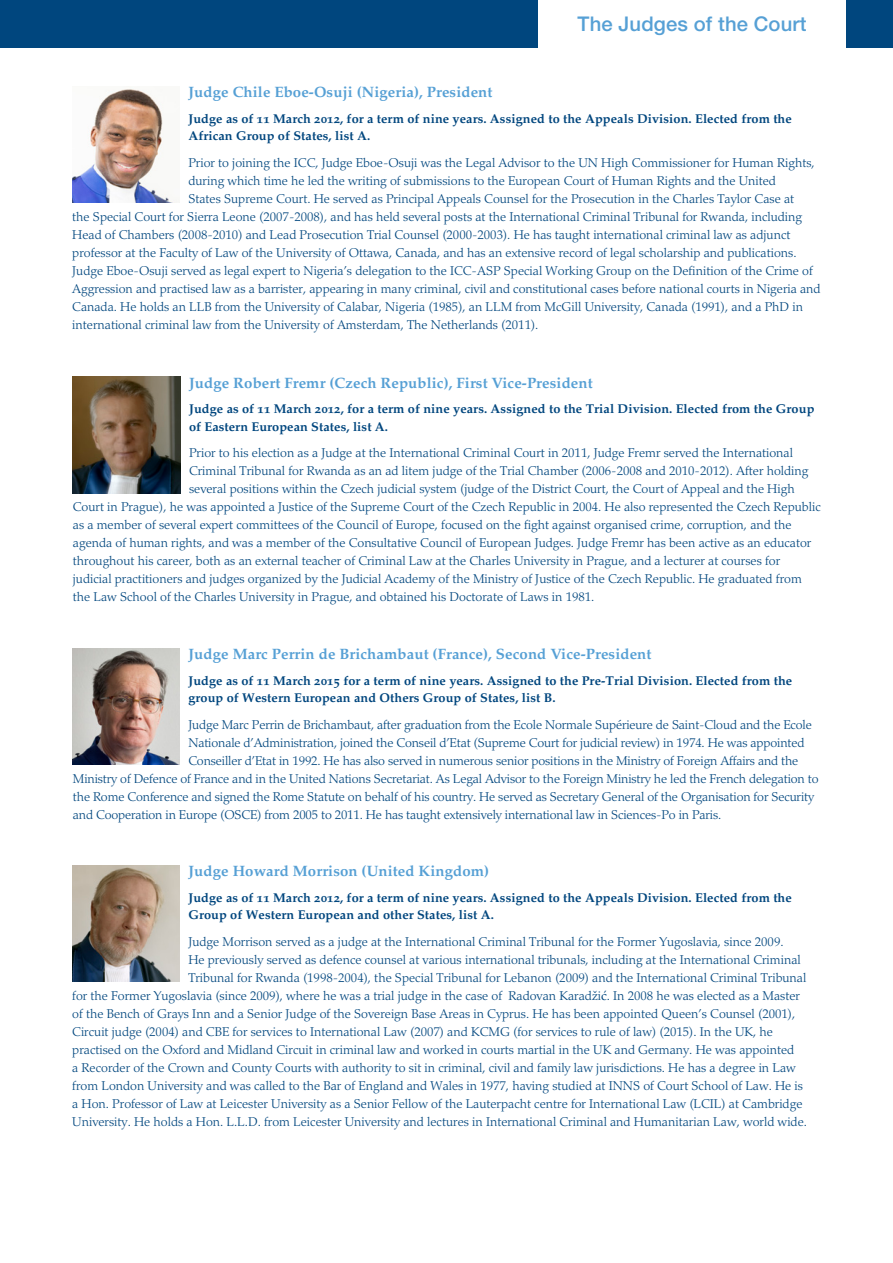
<style>
.page{position:relative;width:893px;height:1263px;background:#fff}
.page>*{position:absolute;margin:0;border:0;box-sizing:border-box;transform-origin:0 0}
.Heading{font:500 20.25px "Helvetica Neue LT Pro";letter-spacing:.005em;color:#56a0d5}
.t1{font:15px "Palatino Bold Os F";letter-spacing:.005em;color:#56a0d5}
.t2{font:300 12.75px "Palatino";color:#00467e}
.t3{font:12.75px/17.2px "Palatino Bold Os F";letter-spacing:.005em;color:#00467e}
.s1{font-family:"Palatino Linotype";font-weight:400}
</style>
<div class="page">
<div style="left:0;top:0;width:538px;height:48px;background:#00467e"></div>
<div style="left:846px;top:0;width:47px;height:48px;background:#00467e"></div>
<img style="left:72px;top:86px;width:108px;height:117px">
<img style="left:73px;top:377px;width:107px;height:116px">
<img style="left:72px;top:648px;width:108px;height:117px">
<img style="left:72px;top:865px;width:108px;height:117px">
<p class="Heading" style="left:578px;top:12px;width:230px">The Judges of the Court</p>
<p class="t1" style="left:188px;top:83px;width:306px">Judge Chile Eboe-Osuji (Nigeria), President</p>
<p class="t3" style="left:188px;top:110px;width:605px">Judge as of 11 March 2012, for a term of nine years. Assigned to the Appeals Division. Elected from the<br>African Group of States, list A.</p>
<p class="t2" style="left:188px;top:155px;width:628px">Prior to joining the ICC, Judge Eboe-Osuji was the Legal Advisor to the UN High Commissioner for Human Rights,</p>
<p class="t2" style="left:188px;top:173px;width:589px">during which time he led the writing of submissions to the European Court of Human Rights and the United</p>
<p class="t2" style="left:188px;top:191px;width:607px">States Supreme Court. He served as Principal Appeals Counsel for the Prosecution in the Charles Taylor Case at</p>
<p class="t2" style="left:72px;top:209px;width:731px">the Special Court for Sierra Leone (2007-2008), and has held several posts at the International Criminal Tribunal for Rwanda, including</p>
<p class="t2" style="left:72px;top:227px;width:720px">Head of Chambers (2008-2010) and Lead Prosecution Trial Counsel (2000-2003). He has taught international criminal law as adjunct</p>
<p class="t2" style="left:72px;top:245px;width:726px">professor at the Faculty of Law of the University of Ottawa, Canada, and has an extensive record of legal scholarship and publications.</p>
<p class="t2" style="left:72px;top:263px;width:742px">Judge Eboe-Osuji served as legal expert to Nigeria’s delegation to the ICC-ASP Special Working Group on the Definition of the Crime of</p>
<p class="t2" style="left:72px;top:281px;width:750px">Aggression and practised law as a barrister, appearing in many criminal, civil and constitutional cases before national courts in Nigeria and</p>
<p class="t2" style="left:72px;top:299px;width:732px">Canada. He holds an LLB from the University of Calabar, Nigeria (1985), an LLM from McGill University, Canada (1991), and a PhD in</p>
<p class="t2" style="left:72px;top:317px;width:468px">international criminal law from the University of Amsterdam, The Netherlands (2011).</p>
<p class="t1" style="left:189px;top:374px;width:405px">Judge Robert Fremr (Czech Republic), First Vice-President</p>
<p class="t3" style="left:189px;top:401px;width:627px">Judge as of 11 March 2012, for a term of nine years. Assigned to the Trial Division. Elected from the Group of Eastern European States, list A.</p>
<p class="t2" style="left:189px;top:445px;width:605px">Prior to his election as a Judge at the International Criminal Court in 2011, Judge Fremr served the International</p>
<p class="t2" style="left:189px;top:463px;width:621px">Criminal Tribunal for Rwanda as an ad litem judge of the Trial Chamber (2006-2008 and 2010-2012). After holding</p>
<p class="t2" style="left:189px;top:481px;width:607px">several positions within the Czech judicial system (judge of the District Court, the Court of Appeal and the High</p>
<p class="t2" style="left:73px;top:499px;width:749px">Court in Prague), he was appointed a Justice of the Supreme Court of the Czech Republic in 2004. He also represented the Czech Republic</p>
<p class="t2" style="left:73px;top:517px;width:720px">as a member of several expert committees of the Council of Europe, focused on the fight against organised crime, corruption, and the</p>
<p class="t2" style="left:73px;top:535px;width:740px">agenda of human rights, and was a member of the Consultative Council of European Judges. Judge Fremr has been active as an educator</p>
<p class="t2" style="left:73px;top:553px;width:709px">throughout his career, both as an external teacher of Criminal Law at the Charles University in Prague, and a lecturer at courses for</p>
<p class="t2" style="left:73px;top:571px;width:730px">judicial practitioners and judges organized by the Judicial Academy of the Ministry of Justice of the Czech Republic. He graduated from</p>
<p class="t2" style="left:73px;top:589px;width:523px">the Law School of the Charles University in Prague, and obtained his Doctorate of Laws in 1981.</p>
<p class="t1" style="left:188px;top:645px;width:465px">Judge Marc Perrin de Brichambaut (France), Second Vice-President</p>
<p class="t3" style="left:188px;top:672px;width:605px">Judge as of 11 March 2015 for a term of nine years. Assigned to the Pre-Trial Division. Elected from the group of Western European and Others Group of States, list B.</p>
<p class="t2" style="left:188px;top:717px;width:625px">Judge Marc Perrin de Brichambaut, after graduation from the Ecole Normale Supérieure de Saint-Cloud and the Ecole</p>
<p class="t2" style="left:188px;top:735px;width:618px">Nationale d’Administration, joined the Conseil d’Etat (Supreme Court for judicial review) in 1974. He was appointed</p>
<p class="t2" style="left:188px;top:753px;width:612px">Conseiller d’Etat in 1992. He has also served in numerous senior positions in the Ministry of Foreign Affairs and the</p>
<p class="t2" style="left:73px;top:771px;width:747px">Ministry of Defence of France and in the United Nations Secretariat. As Legal Advisor to the Foreign Ministry he led the French delegation to</p>
<p class="t2" style="left:73px;top:789px;width:743px">the Rome Conference and signed the Rome Statute on behalf of his country. He served as Secretary General of the Organisation for Security</p>
<p class="t2" style="left:73px;top:807px;width:650px">and Cooperation in Europe (OSCE) from 2005 to 2011. He has taught extensively international law in Sciences-Po in Paris.</p>
<p class="t1" style="left:188px;top:862px;width:302px">Judge Howard Morrison (United Kingdom)</p>
<p class="t3" style="left:188px;top:889px;width:605px">Judge as of 11 March 2012, for a term of nine years. Assigned to the Appeals Division. Elected from the<br>Group of Western European and other States, list A.</p>
<p class="t2" style="left:188px;top:934px;width:597px">Judge Morrison served as a judge at the International Criminal Tribunal for the Former Yugoslavia, since 2009.</p>
<p class="t2" style="left:188px;top:952px;width:614px">He previously served as defence counsel at various international tribunals, including at the International Criminal</p>
<p class="t2" style="left:188px;top:970px;width:619px">Tribunal for Rwanda (1998-2004), the Special Tribunal for Lebanon (2009) and the International Criminal Tribunal</p>
<p class="t2" style="left:72px;top:988px;width:729px">for the Former Yugoslavia (since 2009), where he was a trial judge in the case of Radovan Karadži<span class="s1">ć</span>. In 2008 he was elected as a Master</p>
<p class="t2" style="left:72px;top:1006px;width:724px">of the Bench of Grays Inn and a Senior Judge of the Sovereign Base Areas in Cyprus. He has been appointed Queen’s Counsel (2001),</p>
<p class="t2" style="left:72px;top:1024px;width:702px">Circuit judge (2004) and CBE for services to International Law (2007) and KCMG (for services to rule of law) (2015). In the UK, he</p>
<p class="t2" style="left:72px;top:1042px;width:724px">practised on the Oxford and Midland Circuit in criminal law and worked in courts martial in the UK and Germany. He was appointed</p>
<p class="t2" style="left:72px;top:1060px;width:725px">a Recorder of the Crown and County Courts with authority to sit in criminal, civil and family law jurisdictions. He has a degree in Law</p>
<p class="t2" style="left:72px;top:1078px;width:732px">from London University and was called to the Bar of England and Wales in 1977, having studied at INNS of Court School of Law. He is</p>
<p class="t2" style="left:72px;top:1096px;width:732px">a Hon. Professor of Law at Leicester University as a Senior Fellow of the Lauterpacht centre for International Law (LCIL) at Cambridge</p>
<p class="t2" style="left:72px;top:1114px;width:736px">University. He holds a Hon. L.L.D. from Leicester University and lectures in International Criminal and Humanitarian Law, world wide.</p>
</div>
